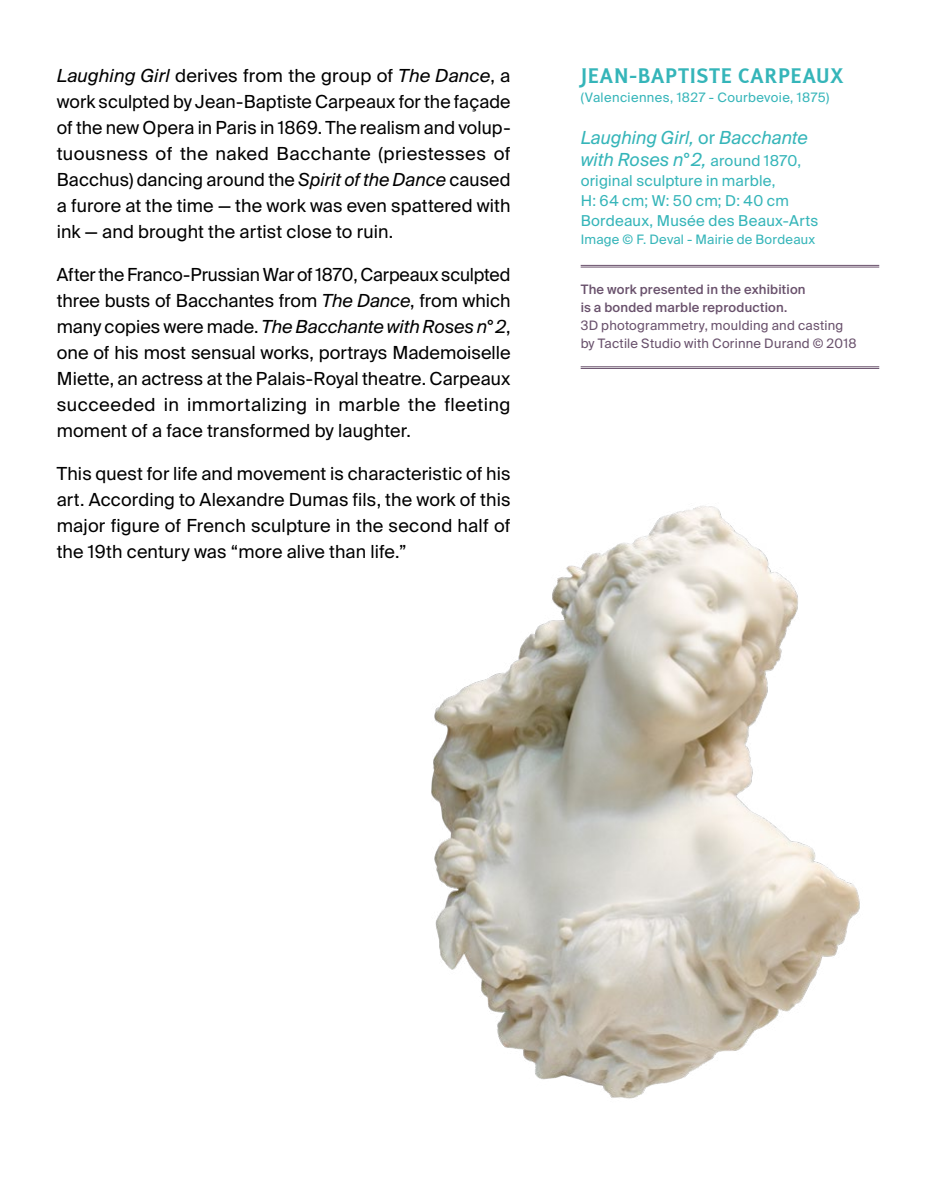
<style>
.page{position:relative;width:936px;height:1191px;background:#fff}
.page>*{position:absolute;margin:0;border:0;box-sizing:border-box;transform-origin:0 0}
.t1{font:20px "Tiresias L Pfont";letter-spacing:.015em;color:#35b5b9}
.t2{font:18px/26px "Suisse Intl";letter-spacing:.01em;color:#000;text-align:justify}
.t3{font:italic 18px/22px "Suisse Intl";letter-spacing:.01em;color:#35b5b9}
.t4{font:15px/20px "Suisse Intl";letter-spacing:.015em;color:#35b5b9}
.t5{font:13px/18px "Suisse Intl";letter-spacing:.02em;color:#69516c}
.t6{font:13px "Suisse Intl";letter-spacing:.025em;color:#35b5b9}
.t7{font:500 13px/18px "Suisse Intl";letter-spacing:.02em;color:#69516c}
.s1{font-style:italic}
.s2{font-style:normal}
.s3{font-style:normal;font-size:15px}
</style>
<div class="page">
<img style="left:431px;top:506px;width:429px;height:593px">
<hr style="left:580px;top:265px;width:299px;height:1px;background:#69516c">
<hr style="left:580px;top:267px;width:299px;height:1px;background:#69516c">
<hr style="left:580px;top:366px;width:299px;height:1px;background:#69516c">
<hr style="left:580px;top:368px;width:299px;height:1px;background:#69516c">
<p class="t2" style="left:57px;top:63px;width:455px"><span class="s1">Laughing Girl</span> derives from the group of <span class="s1">The Dance</span>, a work sculpted by Jean-Baptiste Carpeaux for the façade of the new Opera in Paris in 1869. The realism and volup&shy;tuousness of the naked Bacchante (priestesses of Bacchus) dancing around the <span class="s1">Spirit of the Dance</span> caused a furore at the time — the work was even spattered with ink — and brought the artist close to ruin.</p>
<p class="t2" style="left:57px;top:262px;width:455px">After the Franco-Prussian War of 1870, Carpeaux sculpted three busts of Bacchantes from <span class="s1">The Dance</span>, from which many copies were made. <span class="s1">The Bacchante with Roses n° 2</span>, one of his most sensual works, portrays Mademoiselle Miette, an actress at the Palais-Royal theatre. Carpeaux succeeded in immortalizing in marble the fleeting moment of a face transformed by laughter.</p>
<p class="t2" style="left:57px;top:461px;width:455px">This quest for life and movement is characteristic of his art. According to Alexandre Dumas fils, the work of this major figure of French sculpture in the second half of the 19th century was “more alive than life.”</p>
<p class="t1" style="left:580px;top:64px;width:264px">JEAN-BAPTISTE CARPEAUX</p>
<p class="t6" style="left:580px;top:89px;width:250px">(Valenciennes, 1827 - Courbevoie, 1875)</p>
<p class="t3" style="left:580px;top:126px;width:229px">Laughing Girl, <span class="s2">or</span> Bacchante with Roses n°2, <span class="s3">around 1870,</span></p>
<p class="t4" style="left:580px;top:170px;width:239px">original sculpture in marble,<br>H: 64 cm; W: 50 cm; D: 40 cm<br>Bordeaux, Musée des Beaux-Arts</p>
<p class="t6" style="left:580px;top:231px;width:236px">Image © F. Deval - Mairie de Bordeaux</p>
<p class="t7" style="left:580px;top:280px;width:226px">The work presented in the exhibition is a bonded marble reproduction.</p>
<p class="t5" style="left:580px;top:316px;width:277px">3D photogrammetry, moulding and casting by Tactile Studio with Corinne Durand © 2018</p>
</div>
